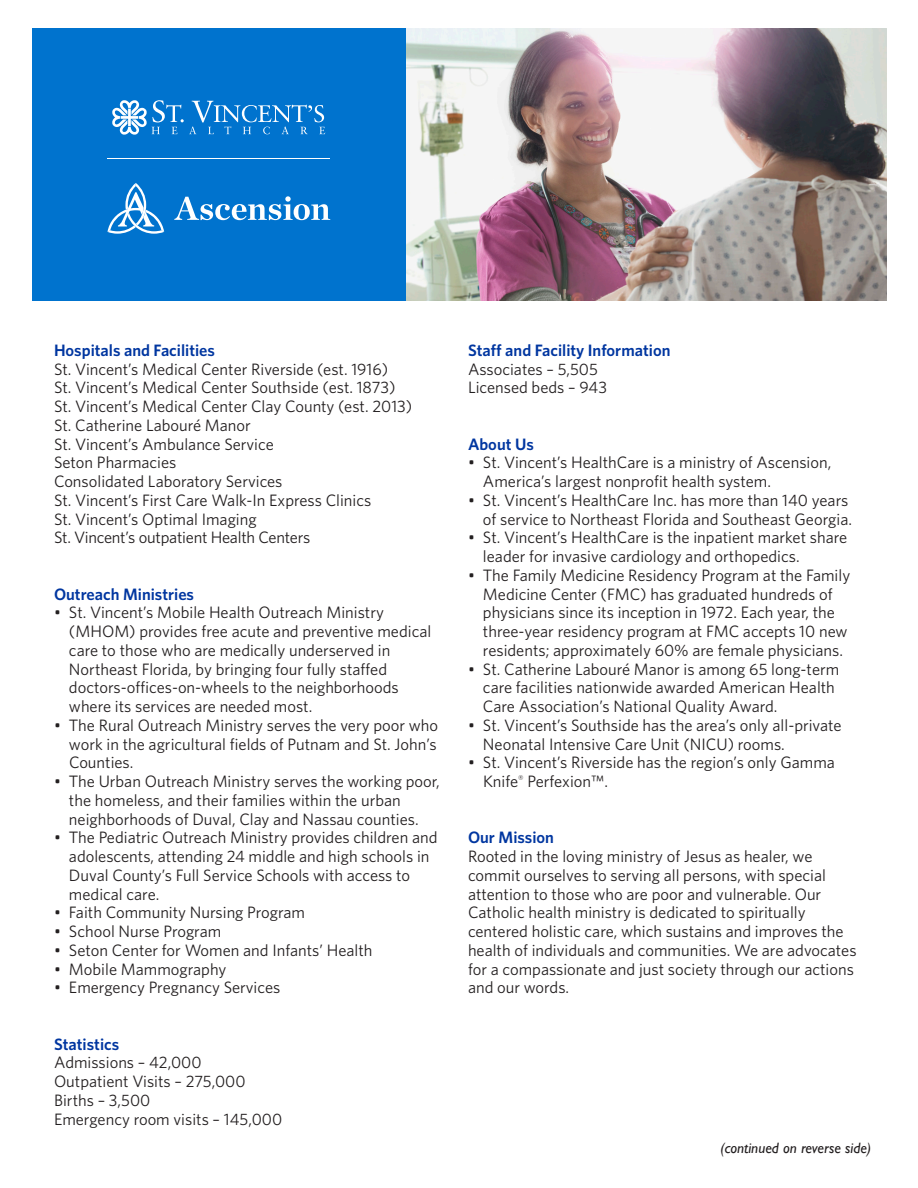
<style>
.page{position:relative;width:918px;height:1188px;background:#fff}
.page>*{position:absolute;margin:0;border:0;box-sizing:border-box;transform-origin:0 0}
.t1{font:16.5px/18.8px "Whitney";color:#231f20}
.t2{font:600 16.5px "Whitney";color:#0036a0}
.t3{font:italic 15px "Gill Sans";color:#231f20}
</style>
<div class="page">
<img style="left:406px;top:28px;width:480px;height:272px">
<div style="left:33px;top:28px;width:373px;height:272px;background:#0073ce"></div>
<hr style="left:107px;top:158px;width:223px;height:1px;background:#fff">
<svg style="left:108px;top:183px;width:56px;height:51px"></svg>
<svg style="left:174px;top:196px;width:156px;height:24px"></svg>
<svg style="left:112px;top:100px;width:213px;height:35px"></svg>
<p class="t2" style="left:54px;top:339px;width:163px">Hospitals and Facilities</p>
<p class="t1" style="left:54px;top:359px;width:336px">St. Vincent’s Medical Center Riverside (est. 1916)</p>
<p class="t1" style="left:54px;top:378px;width:343px">St. Vincent’s Medical Center Southside (est. 1873)</p>
<p class="t1" style="left:54px;top:397px;width:360px">St. Vincent’s Medical Center Clay County (est. 2013)</p>
<p class="t1" style="left:54px;top:415px;width:198px">St. Catherine Labouré Manor</p>
<p class="t1" style="left:54px;top:434px;width:221px">St. Vincent’s Ambulance Service</p>
<p class="t1" style="left:54px;top:453px;width:124px">Seton Pharmacies</p>
<p class="t1" style="left:54px;top:472px;width:230px">Consolidated Laboratory Services</p>
<p class="t1" style="left:54px;top:490px;width:319px">St. Vincent’s First Care Walk-In Express Clinics</p>
<p class="t1" style="left:54px;top:509px;width:204px">St. Vincent’s Optimal Imaging</p>
<p class="t1" style="left:54px;top:528px;width:258px">St. Vincent’s outpatient Health Centers</p>
<p class="t2" style="left:54px;top:583px;width:142px">Outreach Ministries</p>
<p class="t1" style="left:69px;top:603px;width:364px;text-indent:-15px">• St. Vincent’s Mobile Health Outreach Ministry (MHOM) provides free acute and preventive medical care to those who are medically underserved in</p>
<p class="t1" style="left:69px;top:659px;width:320px">Northeast Florida, by bringing four fully staffed</p>
<p class="t1" style="left:69px;top:678px;width:331px">doctors-offices-on-wheels to the neighborhoods</p>
<p class="t1" style="left:69px;top:697px;width:245px">where its services are needed most.</p>
<p class="t1" style="left:69px;top:715px;width:371px;text-align:justify;text-indent:-15px">• The Rural Outreach Ministry serves the very poor who work in the agricultural fields of Putnam and St. John’s Counties.</p>
<p class="t1" style="left:69px;top:772px;width:372px;text-indent:-15px">• The Urban Outreach Ministry serves the working poor, the homeless, and their families within the urban</p>
<p class="t1" style="left:69px;top:809px;width:351px">neighborhoods of Duval, Clay and Nassau counties.</p>
<p class="t1" style="left:54px;top:828px;width:385px">• The Pediatric Outreach Ministry provides children and</p>
<p class="t1" style="left:69px;top:847px;width:362px">adolescents, attending 24 middle and high schools in</p>
<p class="t1" style="left:69px;top:865px;width:343px">Duval County’s Full Service Schools with access to</p>
<p class="t1" style="left:69px;top:884px;width:92px">medical care.</p>
<p class="t1" style="left:54px;top:903px;width:253px">• Faith Community Nursing Program</p>
<p class="t1" style="left:54px;top:922px;width:169px">• School Nurse Program</p>
<p class="t1" style="left:54px;top:940px;width:320px">• Seton Center for Women and Infants’ Health</p>
<p class="t1" style="left:54px;top:959px;width:174px">• Mobile Mammography</p>
<p class="t1" style="left:54px;top:978px;width:228px">• Emergency Pregnancy Services</p>
<p class="t2" style="left:54px;top:1033px;width:67px">Statistics</p>
<p class="t1" style="left:54px;top:1053px;width:149px">Admissions – 42,000</p>
<p class="t1" style="left:54px;top:1072px;width:193px">Outpatient Visits – 275,000</p>
<p class="t1" style="left:54px;top:1090px;width:98px">Births – 3,500</p>
<p class="t1" style="left:54px;top:1109px;width:230px">Emergency room visits – 145,000</p>
<p class="t2" style="left:468px;top:339px;width:204px">Staff and Facility Information</p>
<p class="t1" style="left:468px;top:359px;width:131px">Associates – 5,505</p>
<p class="t1" style="left:468px;top:378px;width:140px">Licensed beds – 943</p>
<p class="t2" style="left:468px;top:433px;width:67px">About Us</p>
<p class="t1" style="left:483px;top:453px;width:350px;text-indent:-15px">• St. Vincent’s HealthCare is a ministry of Ascension,<br>America’s largest nonprofit health system.</p>
<p class="t1" style="left:468px;top:490px;width:386px;text-align:right">• St. Vincent’s HealthCare Inc. has more than 140 years of service to Northeast Florida and Southeast Georgia.</p>
<p class="t1" style="left:483px;top:528px;width:366px;text-indent:-15px">• St. Vincent’s HealthCare is the inpatient market share leader for invasive cardiology and orthopedics.</p>
<p class="t1" style="left:468px;top:565px;width:384px">• The Family Medicine Residency Program at the Family</p>
<p class="t1" style="left:483px;top:584px;width:351px">Medicine Center (FMC) has graduated hundreds of</p>
<p class="t1" style="left:483px;top:603px;width:366px">physicians since its inception in 1972. Each year, the three-year residency program at FMC accepts 10 new residents; approximately 60% are female physicians.</p>
<p class="t1" style="left:468px;top:659px;width:373px">• St. Catherine Labouré Manor is among 65 long-term</p>
<p class="t1" style="left:483px;top:678px;width:353px">care facilities nationwide awarded American Health<br>Care Association’s National Quality Award.</p>
<p class="t1" style="left:468px;top:715px;width:375px">• St. Vincent’s Southside has the area’s only all-private</p>
<p class="t1" style="left:483px;top:734px;width:303px">Neonatal Intensive Care Unit (NICU) rooms.</p>
<p class="t1" style="left:468px;top:753px;width:369px">• St. Vincent’s Riverside has the region’s only Gamma</p>
<p class="t1" style="left:483px;top:772px;width:126px">Knife<sup>®</sup> Perfexion™.</p>
<p class="t2" style="left:468px;top:827px;width:88px">Our Mission</p>
<p class="t1" style="left:468px;top:847px;width:346px">Rooted in the loving ministry of Jesus as healer, we</p>
<p class="t1" style="left:468px;top:865px;width:390px">commit ourselves to serving all persons, with special attention to those who are poor and vulnerable. Our Catholic health ministry is dedicated to spiritually centered holistic care, which sustains and improves the health of individuals and communities. We are advocates for a compassionate and just society through our actions and our words.</p>
<p class="t3" style="left:720px;top:1139px;width:152px">(continued on reverse side)</p>
</div>
